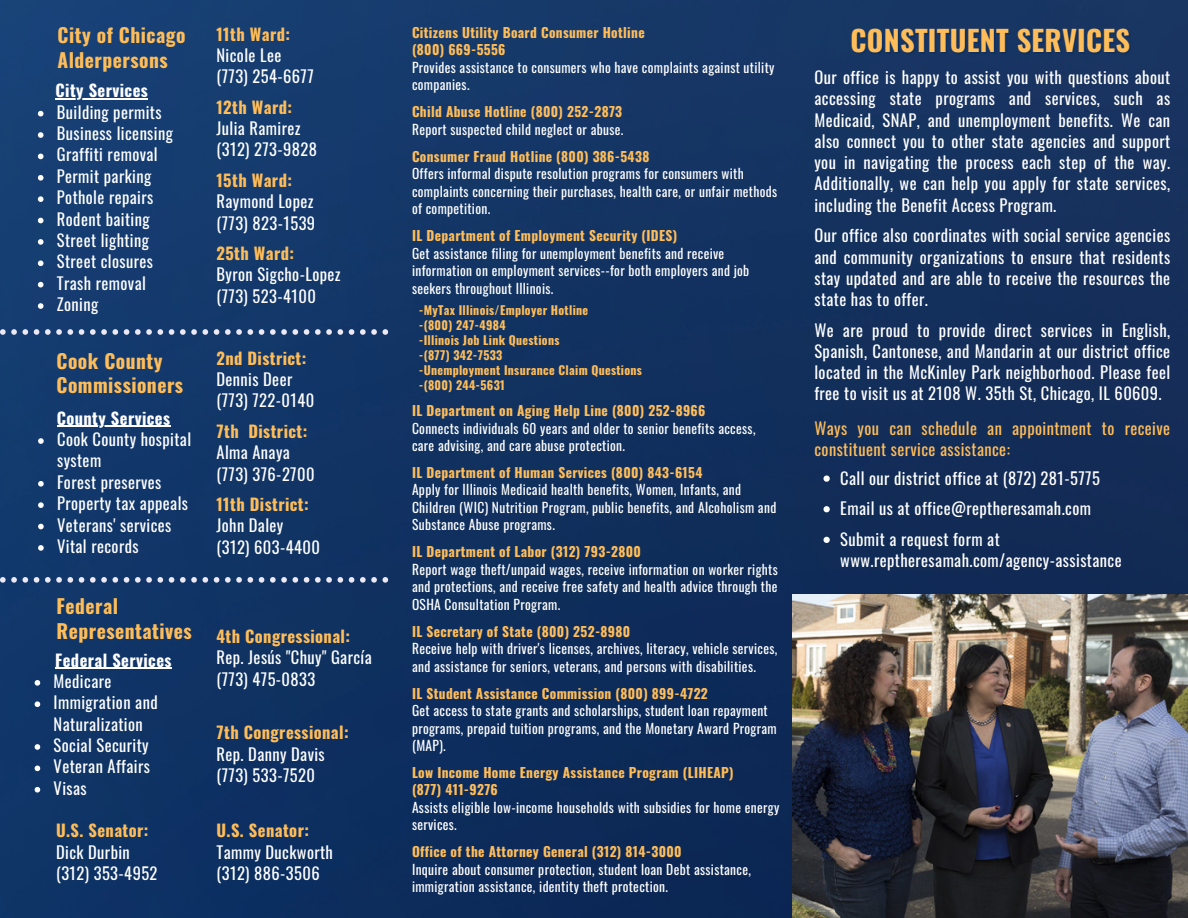
<style>
.page{position:relative;width:1188px;height:918px;background:#fff}
.page>*{position:absolute;margin:0;border:0;box-sizing:border-box;transform-origin:0 0}
.t1{font:700 28.5px "Oswald";letter-spacing:.01em;color:#ffbd59}
.t2{font:700 19.5px/24.8px "Oswald";letter-spacing:.025em;color:#ffbd59}
.t3{font:16.5px/21.3px "Oswald";letter-spacing:.025em;color:#fff}
.t4{font:16.5px/21.3px "Oswald";letter-spacing:.025em;color:#ffbd59}
.t5{font:700 16.5px "Oswald";letter-spacing:.025em;color:#fff}
.t6{font:13.5px/17.5px "Oswald";letter-spacing:.025em;color:#fff}
.t7{font:700 12px "Oswald";letter-spacing:.025em;color:#ffbd59}
.s1{font-weight:700;color:#ffbd59}
</style>
<div class="page">
<img style="left:0;top:0;width:1188px;height:918px">
<svg style="left:0;top:329px;width:388px;height:6px"></svg>
<svg style="left:0;top:577px;width:388px;height:6px"></svg>
<img style="left:792px;top:595px;width:396px;height:323px">
<svg style="left:824px;top:475px;width:6px;height:7px"></svg>
<svg style="left:824px;top:506px;width:6px;height:6px"></svg>
<svg style="left:824px;top:537px;width:6px;height:6px"></svg>
<svg style="left:38px;top:111px;width:6px;height:5px"></svg>
<svg style="left:38px;top:132px;width:6px;height:6px"></svg>
<svg style="left:38px;top:154px;width:6px;height:5px"></svg>
<svg style="left:38px;top:175px;width:6px;height:6px"></svg>
<svg style="left:38px;top:196px;width:6px;height:6px"></svg>
<svg style="left:38px;top:218px;width:6px;height:5px"></svg>
<svg style="left:38px;top:239px;width:6px;height:6px"></svg>
<svg style="left:38px;top:260px;width:6px;height:6px"></svg>
<svg style="left:38px;top:282px;width:6px;height:5px"></svg>
<svg style="left:38px;top:303px;width:6px;height:6px"></svg>
<hr style="left:56px;top:98px;width:92px;height:2px;background:#fff">
<svg style="left:38px;top:438px;width:6px;height:6px"></svg>
<svg style="left:38px;top:481px;width:6px;height:6px"></svg>
<svg style="left:38px;top:502px;width:6px;height:6px"></svg>
<svg style="left:38px;top:524px;width:6px;height:5px"></svg>
<svg style="left:38px;top:545px;width:6px;height:6px"></svg>
<hr style="left:57px;top:426px;width:114px;height:1px;background:#fff">
<svg style="left:35px;top:680px;width:5px;height:6px"></svg>
<svg style="left:35px;top:701px;width:5px;height:6px"></svg>
<svg style="left:35px;top:744px;width:5px;height:6px"></svg>
<svg style="left:35px;top:766px;width:5px;height:5px"></svg>
<svg style="left:35px;top:787px;width:5px;height:6px"></svg>
<hr style="left:55px;top:668px;width:53px;height:1px;background:#fff">
<hr style="left:108px;top:668px;width:64px;height:1px;background:#fff">
<h3 class="t2" style="left:58px;top:22px;width:129px">City of Chicago<br>Alderpersons</h3>
<p class="t5" style="left:56px;top:78px;width:94px">City Services</p>
<h5 class="t3" style="left:57px;top:101px;width:106px">Building permits</h5>
<h5 class="t3" style="left:57px;top:122px;width:118px">Business licensing</h5>
<h5 class="t3" style="left:57px;top:143px;width:102px">Graffiti removal</h5>
<h5 class="t3" style="left:57px;top:165px;width:96px">Permit parking</h5>
<h5 class="t3" style="left:57px;top:186px;width:98px">Pothole repairs</h5>
<h5 class="t3" style="left:57px;top:207px;width:94px">Rodent baiting</h5>
<h5 class="t3" style="left:57px;top:229px;width:94px">Street lighting</h5>
<h5 class="t3" style="left:57px;top:250px;width:98px">Street closures</h5>
<h5 class="t3" style="left:57px;top:272px;width:90px">Trash removal</h5>
<p class="t3" style="left:57px;top:293px;width:43px">Zoning</p>
<h4 class="t3" style="left:216px;top:23px;width:99px"><span class="s1">11th Ward:<br></span>Nicole Lee (773) 254-6677</h4>
<h4 class="t3" style="left:216px;top:96px;width:102px"><span class="s1">12th Ward:<br></span>Julia Ramirez (312) 273-9828</h4>
<h4 class="t3" style="left:216px;top:169px;width:100px"><span class="s1">15th Ward:<br></span>Raymond Lopez (773) 823-1539</h4>
<h4 class="t3" style="left:216px;top:242px;width:126px"><span class="s1">25th Ward:<br></span>Byron Sigcho-Lopez (773) 523-4100</h4>
<p class="t2" style="left:57px;top:347px;width:128px">Cook County<br>Commissioners</p>
<p class="t3" style="left:216px;top:347px;width:99px"><span class="s1">2nd District:<br></span>Dennis Deer (773) 722-0140</p>
<p class="t3" style="left:216px;top:420px;width:100px"><span class="s1">7th District:<br></span>Alma Anaya (773) 376-2700</p>
<p class="t3" style="left:216px;top:493px;width:105px"><span class="s1">11th District:<br></span>John Daley (312) 603-4400</p>
<h4 class="t5" style="left:57px;top:405px;width:115px">County Services</h4>
<p class="t3" style="left:57px;top:428px;width:136px">Cook County hospital system</p>
<p class="t3" style="left:57px;top:471px;width:106px">Forest preserves</p>
<p class="t3" style="left:57px;top:492px;width:132px">Property tax appeals</p>
<p class="t3" style="left:57px;top:513px;width:116px">Veterans' services</p>
<h1 class="t3" style="left:57px;top:535px;width:83px">Vital records</h1>
<p class="t2" style="left:57px;top:593px;width:137px">Federal<br>Representatives</p>
<p class="t5" style="left:55px;top:647px;width:118px">Federal Services</p>
<h4 class="t3" style="left:54px;top:670px;width:59px">Medicare</h4>
<h4 class="t3" style="left:54px;top:691px;width:105px">Immigration and<br>Naturalization</h4>
<h4 class="t3" style="left:54px;top:734px;width:97px">Social Security</h4>
<p class="t3" style="left:54px;top:755px;width:98px">Veteran Affairs</p>
<p class="t3" style="left:54px;top:777px;width:35px">Visas</p>
<h4 class="t3" style="left:56px;top:819px;width:103px"><span class="s1">U.S. Senator:<br></span>Dick Durbin (312) 353-4952</h4>
<h4 class="t3" style="left:216px;top:625px;width:157px"><span class="s1">4th Congressional:<br></span>Rep. Jesús "Chuy" García (773) 475-0833</h4>
<h4 class="t3" style="left:216px;top:721px;width:134px"><span class="s1">7th Congressional:<br></span>Rep. Danny Davis (773) 533-7520</h4>
<p class="t3" style="left:216px;top:819px;width:118px"><span class="s1">U.S. Senator:<br></span>Tammy Duckworth (312) 886-3506</p>
<h3 class="t6" style="left:412px;top:23px;width:364px"><span class="s1">Citizens Utility Board Consumer Hotline<br>(800) 669-5556<br></span>Provides assistance to consumers who have complaints against utility companies.</h3>
<p class="t6" style="left:412px;top:102px;width:213px"><span class="s1">Child Abuse Hotline (800) 252-2873<br></span>Report suspected child neglect or abuse.</p>
<p class="t6" style="left:412px;top:147px;width:367px"><span class="s1">Consumer Fraud Hotline (800) 386-5438<br></span>Offers informal dispute resolution programs for consumers with complaints concerning their purchases, health care, or unfair methods of competition.</p>
<p class="t6" style="left:412px;top:226px;width:339px"><span class="s1">IL Department of Employment Security (IDES)<br></span>Get assistance filing for unemployment benefits and receive information on employment services--for both employers and job seekers throughout Illinois.</p>
<p class="t7" style="left:419px;top:301px;width:171px">-MyTax Illinois/Employer Hotline</p>
<p class="t7" style="left:419px;top:316px;width:88px">-(800) 247-4984</p>
<h3 class="t7" style="left:419px;top:331px;width:142px">-Illinois Job Link Questions</h3>
<h4 class="t7" style="left:419px;top:346px;width:85px">-(877) 342-7533</h4>
<h4 class="t7" style="left:419px;top:361px;width:225px">-Unemployment Insurance Claim Questions</h4>
<h4 class="t7" style="left:419px;top:376px;width:88px">-(800) 244-5631</h4>
<p class="t6" style="left:412px;top:401px;width:345px"><span class="s1">IL Department on Aging Help Line (800) 252-8966<br></span>Connects individuals 60 years and older to senior benefits access, care advising, and care abuse protection.</p>
<p class="t6" style="left:412px;top:463px;width:366px"><span class="s1">IL Department of Human Services (800) 843-6154<br></span>Apply for Illinois Medicaid health benefits, Women, Infants, and Children (WIC) Nutrition Program, public benefits, and Alcoholism and Substance Abuse programs.</p>
<p class="t6" style="left:412px;top:542px;width:367px"><span class="s1">IL Department of Labor (312) 793-2800<br></span>Report wage theft/unpaid wages, receive information on worker rights and protections, and receive free safety and health advice through the OSHA Consultation Program.</p>
<p class="t6" style="left:412px;top:622px;width:367px"><span class="s1">IL Secretary of State (800) 252-8980<br></span>Receive help with driver's licenses, archives, literacy, vehicle services, and assistance for seniors, veterans, and persons with disabilities.</p>
<p class="t6" style="left:412px;top:684px;width:366px"><span class="s1">IL Student Assistance Commission (800) 899-4722<br></span>Get access to state grants and scholarships, student loan repayment programs, prepaid tuition programs, and the Monetary Award Program (MAP).</p>
<p class="t6" style="left:412px;top:763px;width:369px"><span class="s1">Low Income Home Energy Assistance Program (LIHEAP)<br>(877) 411-9276<br></span>Assists eligible low-income households with subsidies for home energy services.</p>
<p class="t6" style="left:412px;top:842px;width:341px"><span class="s1">Office of the Attorney General (312) 814-3000<br></span>Inquire about consumer protection, student loan Debt assistance, immigration assistance, identity theft protection.</p>
<h2 class="t1" style="left:851px;top:18px;width:281px">CONSTITUENT SERVICES</h2>
<h2 class="t3" style="left:814px;top:66px;width:357px;text-align:justify">Our office is happy to assist you with questions about accessing state programs and services, such as Medicaid, SNAP, and unemployment benefits. We can also connect you to other state agencies and support you in navigating the process each step of the way.<br>Additionally, we can help you apply for state services, including the Benefit Access Program.</h2>
<p class="t3" style="left:814px;top:224px;width:357px;text-align:justify">Our office also coordinates with social service agencies and community organizations to ensure that residents stay updated and are able to receive the resources the state has to offer.</p>
<p class="t3" style="left:814px;top:319px;width:357px;text-align:justify">We are proud to provide direct services in English, Spanish, Cantonese, and Mandarin at our district office located in the McKinley Park neighborhood. Please feel free to visit us at 2108 W. 35th St, Chicago, IL 60609.</p>
<p class="t4" style="left:814px;top:417px;width:357px">Ways you can schedule an appointment to receive constituent service assistance:</p>
<h4 class="t3" style="left:840px;top:467px;width:261px">Call our district office at (872) 281-5775</h4>
<h5 class="t3" style="left:840px;top:497px;width:252px">Email us at office@reptheresamah.com</h5>
<h5 class="t3" style="left:840px;top:528px;width:283px">Submit a request form at www.reptheresamah.com/agency-assistance</h5>
</div>
